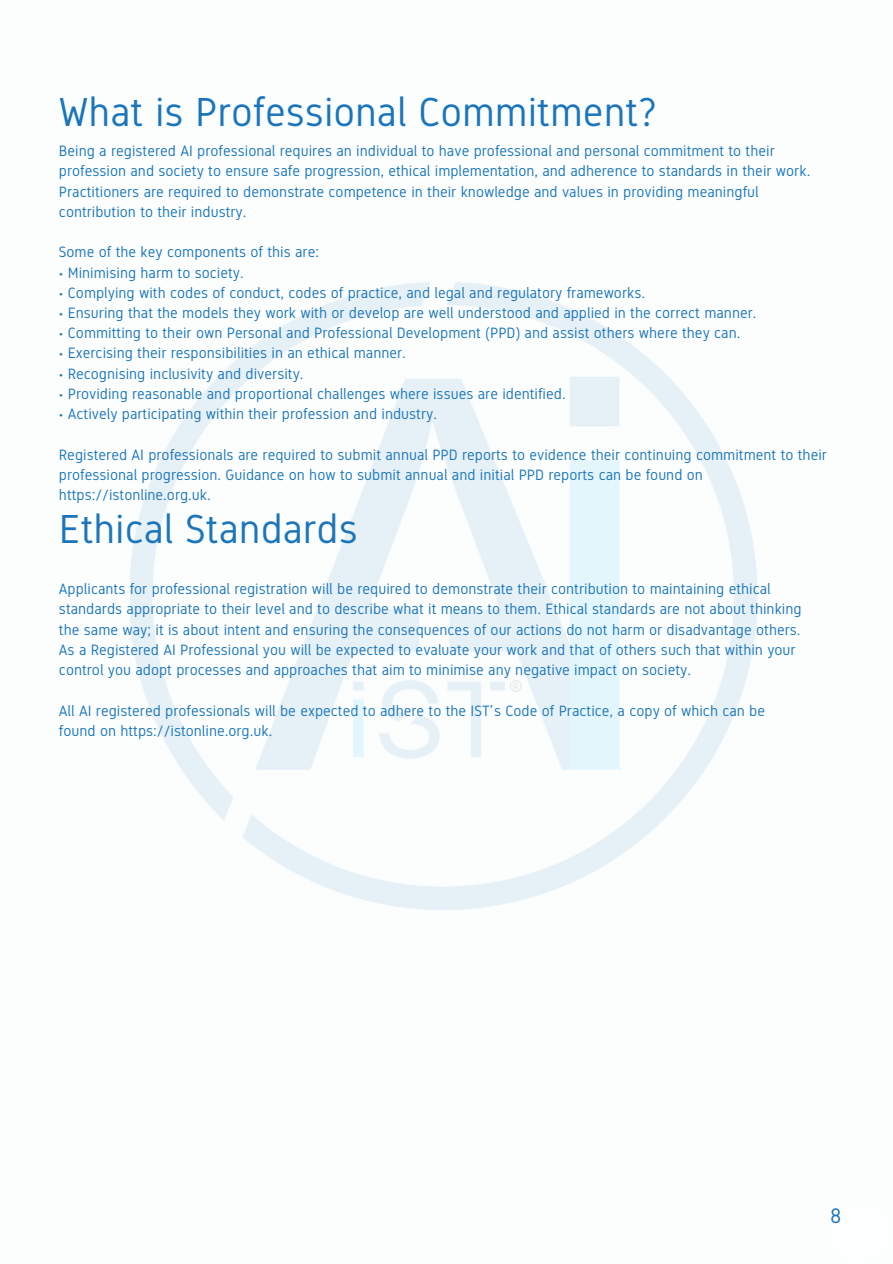
<style>
.page{position:relative;width:893px;height:1264px;background:#fff}
.page>*{position:absolute;margin:0;border:0;box-sizing:border-box;transform-origin:0 0}
.t1{font:40.5px "Gidole";color:#1a75bc}
.t2{font:21px "Gidole";color:#1c72ba}
.t3{font:15px/20.2px "Gidole";color:#1a75bc}
</style>
<div class="page">
<img style="left:131px;top:282px;width:627px;height:628px">
<p class="t1" style="left:59px;top:89px;width:599px">What is Professional Commitment?</p>
<p class="t3" style="left:59px;top:141px;width:752px">Being a registered AI professional requires an individual to have professional and personal commitment to their profession and society to ensure safe progression, ethical implementation, and adherence to standards in their work.<br>Practitioners are required to demonstrate competence in their knowledge and values in providing meaningful contribution to their industry.</p>
<p class="t3" style="left:59px;top:242px;width:261px">Some of the key components of this are:</p>
<p class="t3" style="left:59px;top:262px;width:186px">• Minimising harm to society.</p>
<p class="t3" style="left:59px;top:282px;width:587px">• Complying with codes of conduct, codes of practice, and legal and regulatory frameworks.</p>
<p class="t3" style="left:59px;top:303px;width:699px">• Ensuring that the models they work with or develop are well understood and applied in the correct manner.</p>
<p class="t3" style="left:59px;top:323px;width:683px">• Committing to their own Personal and Professional Development (PPD) and assist others where they can.</p>
<p class="t3" style="left:59px;top:343px;width:348px">• Exercising their responsibilities in an ethical manner.</p>
<p class="t3" style="left:59px;top:363px;width:246px">• Recognising inclusivity and diversity.</p>
<p class="t3" style="left:59px;top:384px;width:508px">• Providing reasonable and proportional challenges where issues are identified.</p>
<p class="t3" style="left:59px;top:404px;width:379px">• Actively participating within their profession and industry.</p>
<p class="t3" style="left:59px;top:444px;width:769px">Registered AI professionals are required to submit annual PPD reports to evidence their continuing commitment to their professional progression. Guidance on how to submit annual and initial PPD reports can be found on https://istonline.org.uk.</p>
<p class="t1" style="left:59px;top:506px;width:300px">Ethical Standards</p>
<p class="t3" style="left:59px;top:579px;width:744px">Applicants for professional registration will be required to demonstrate their contribution to maintaining ethical standards appropriate to their level and to describe what it means to them. Ethical standards are not about thinking the same way; it is about intent and ensuring the consequences of our actions do not harm or disadvantage others.<br>As a Registered AI Professional you will be expected to evaluate your work and that of others such that within your control you adopt processes and approaches that aim to minimise any negative impact on society.</p>
<p class="t3" style="left:59px;top:700px;width:707px">All AI registered professionals will be expected to adhere to the IST’s Code of Practice, a copy of which can be found on https://istonline.org.uk.</p>
<p class="t2" style="left:830px;top:1203px;width:13px">8</p>
</div>
